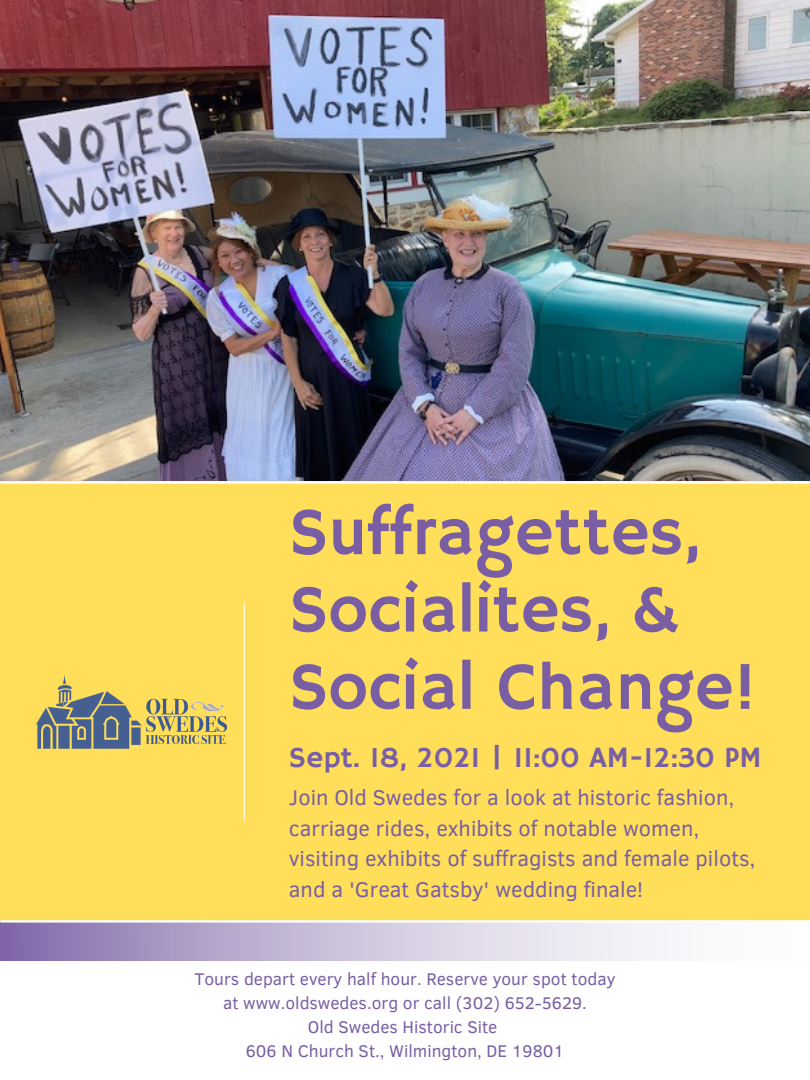
<style>
.page{position:relative;width:810px;height:1080px;background:#fff}
.page>*{position:absolute;margin:0;border:0;box-sizing:border-box;transform-origin:0 0}
.t1{font:67.62px/77.4px "Hammersmith One";color:#795ea4}
.t2{font:29.5px "Hammersmith One";color:#795ea4}
.t3{font:21.81px/30.5px "Clear Sans";color:#795ea4}
.t4{font:17.31px/23.9px "Clear Sans";color:#795ea4;text-align:center}
</style>
<div class="page">
<svg style="left:0;top:921px;width:666px;height:40px;background:#c5bad7"></svg>
<img style="left:0;top:0;width:810px;height:481px">
<div style="left:0;top:481px;width:810px;height:440px;background:#ffde59"></div>
<hr style="left:244px;top:603px;width:1px;height:218px;background:#fff">
<img style="left:36px;top:675px;width:192px;height:74px">
<hr style="left:1px;top:481px;width:809px;height:3px;background:#fff">
<hr style="left:1px;top:920px;width:809px;height:3px;background:#fff">
<p class="t1" style="left:289px;top:497px;width:469px">Suffragettes,<br>Socialites, &amp;<br>Social Change!</p>
<p class="t2" style="left:289px;top:740px;width:474px">Sept. 18, 2021 | 11:00 AM-12:30 PM</p>
<p class="t3" style="left:289px;top:781px;width:468px">Join Old Swedes for a look at historic fashion, carriage rides, exhibits of notable women, visiting exhibits of suffragists and female pilots, and a 'Great Gatsby' wedding finale!</p>
<p class="t4" style="left:194px;top:967px;width:423px">Tours depart every half hour. Reserve your spot today at www.oldswedes.org or call (302) 652-5629.</p>
<p class="t4" style="left:308px;top:1014px;width:191px">Old Swedes Historic Site</p>
<p class="t4" style="left:246px;top:1038px;width:320px">606 N Church St., Wilmington, DE 19801</p>
</div>
